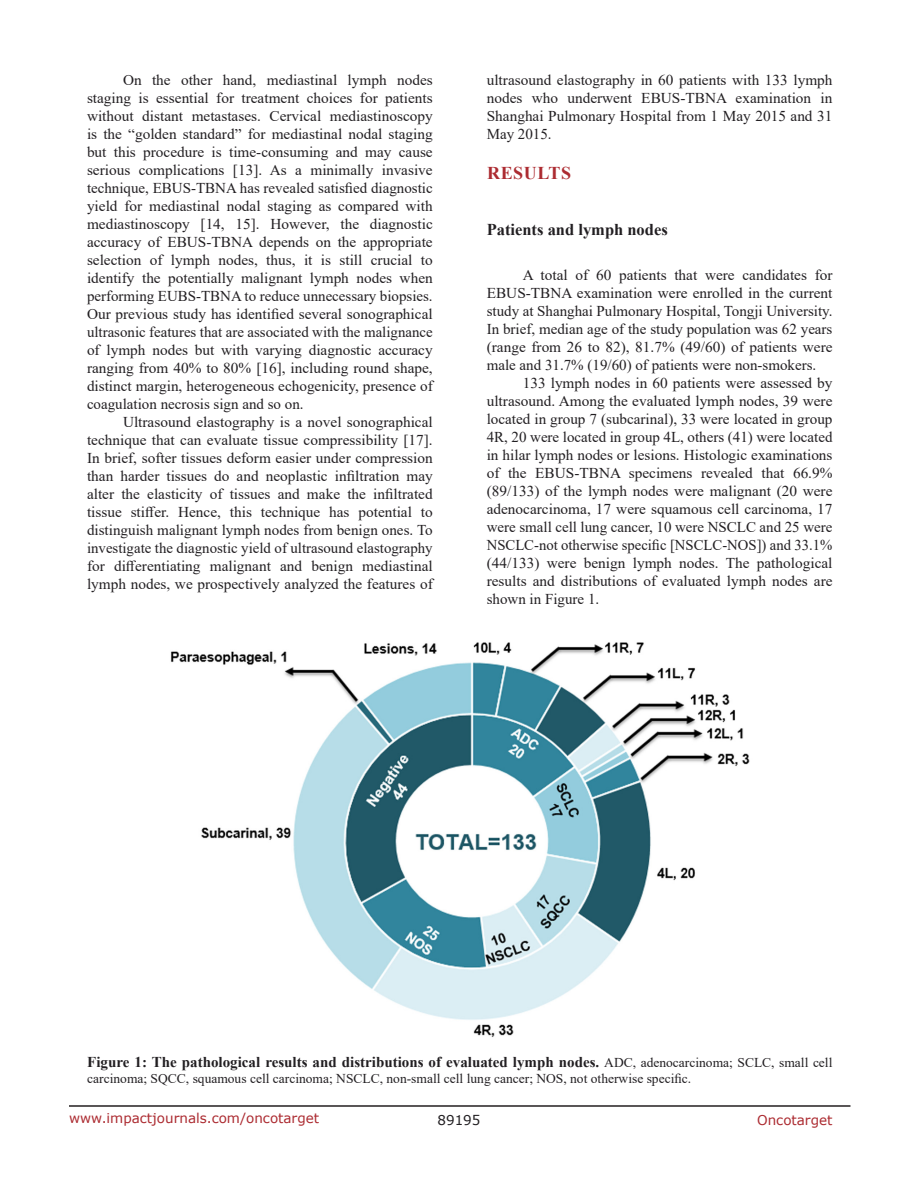
<style>
.page{position:relative;width:918px;height:1188px;background:#fff}
.page>*{position:absolute;margin:0;border:0;box-sizing:border-box;transform-origin:0 0}
.Heading{font:700 18px "Times New Roman";letter-spacing:.035em;color:#ac2b31}
.SubHeading{font:700 16.5px "Times New Roman";color:#221f22}
.BodyText{font:15px/18px "Times New Roman";color:#221f22;text-align:justify}
.FigureText{font:700 15px "Times New Roman";color:#221f22}
.FigureText-2{font:13.5px "Times New Roman";color:#221f22}
.t1{font:13.5px "Verdana";color:#ac2b31}
.t2{font:13.5px "Verdana";color:#221f22}
.s1{font-weight:400;font-size:13.5px}
</style>
<div class="page">
<hr style="left:69px;top:1105px;width:781px;height:2px;background:#231f20">
<img style="left:170px;top:642px;width:580px;height:395px">
<p class="BodyText" style="left:87px;top:71px;width:347px;text-indent:36px">On the other hand, mediastinal lymph nodes staging is essential for treatment choices for patients without distant metastases. Cervical mediastinoscopy is the “golden standard” for mediastinal nodal staging but this procedure is time-consuming and may cause serious complications [13]. As a minimally invasive technique, EBUS-TBNA has revealed satisfied diagnostic yield for mediastinal nodal staging as compared with mediastinoscopy [14, 15]. However, the diagnostic accuracy of EBUS-TBNA depends on the appropriate selection of lymph nodes, thus, it is still crucial to identify the potentially malignant lymph nodes when performing EUBS-TBNA to reduce unnecessary biopsies.<br>Our previous study has identified several sonographical ultrasonic features that are associated with the malignance of lymph nodes but with varying diagnostic accuracy ranging from 40% to 80% [16], including round shape, distinct margin, heterogeneous echogenicity, presence of coagulation necrosis sign and so on.</p>
<p class="BodyText" style="left:87px;top:413px;width:347px;text-indent:36px">Ultrasound elastography is a novel sonographical technique that can evaluate tissue compressibility [17].<br>In brief, softer tissues deform easier under compression than harder tissues do and neoplastic infiltration may alter the elasticity of tissues and make the infiltrated tissue stiffer. Hence, this technique has potential to distinguish malignant lymph nodes from benign ones. To investigate the diagnostic yield of ultrasound elastography for differentiating malignant and benign mediastinal lymph nodes, we prospectively analyzed the features of</p>
<p class="BodyText" style="left:487px;top:71px;width:347px">ultrasound elastography in 60 patients with 133 lymph nodes who underwent EBUS-TBNA examination in Shanghai Pulmonary Hospital from 1 May 2015 and 31<br>May 2015.</p>
<p class="Heading" style="left:487px;top:160px;width:86px">RESULTS</p>
<p class="SubHeading" style="left:487px;top:217px;width:183px">Patients and lymph nodes</p>
<p class="BodyText" style="left:487px;top:265px;width:347px;text-indent:36px">A total of 60 patients that were candidates for EBUS-TBNA examination were enrolled in the current study at Shanghai Pulmonary Hospital, Tongji University.<br>In brief, median age of the study population was 62 years (range from 26 to 82), 81.7% (49/60) of patients were male and 31.7% (19/60) of patients were non-smokers.</p>
<p class="BodyText" style="left:487px;top:373px;width:347px;text-indent:36px">133 lymph nodes in 60 patients were assessed by ultrasound. Among the evaluated lymph nodes, 39 were located in group 7 (subcarinal), 33 were located in group 4R, 20 were located in group 4L, others (41) were located in hilar lymph nodes or lesions. Histologic examinations of the EBUS-TBNA specimens revealed that 66.9% (89/133) of the lymph nodes were malignant (20 were adenocarcinoma, 17 were squamous cell carcinoma, 17 were small cell lung cancer, 10 were NSCLC and 25 were NSCLC-not otherwise specific [NSCLC-NOS]) and 33.1% (44/133) were benign lymph nodes. The pathological results and distributions of evaluated lymph nodes are shown in Figure 1.</p>
<p class="FigureText" style="left:87px;top:1051px;width:747px">Figure 1: The pathological results and distributions of evaluated lymph nodes. <span class="s1">ADC, adenocarcinoma; SCLC, small cell</span></p>
<p class="FigureText-2" style="left:87px;top:1069px;width:606px">carcinoma; SQCC, squamous cell carcinoma; NSCLC, non-small cell lung cancer; NOS, not otherwise specific.</p>
<p class="t1" style="left:69px;top:1109px;width:252px">www.impactjournals.com/oncotarget</p>
<p class="t2" style="left:438px;top:1111px;width:44px">89195</p>
<p class="t1" style="left:757px;top:1111px;width:77px">Oncotarget</p>
</div>
